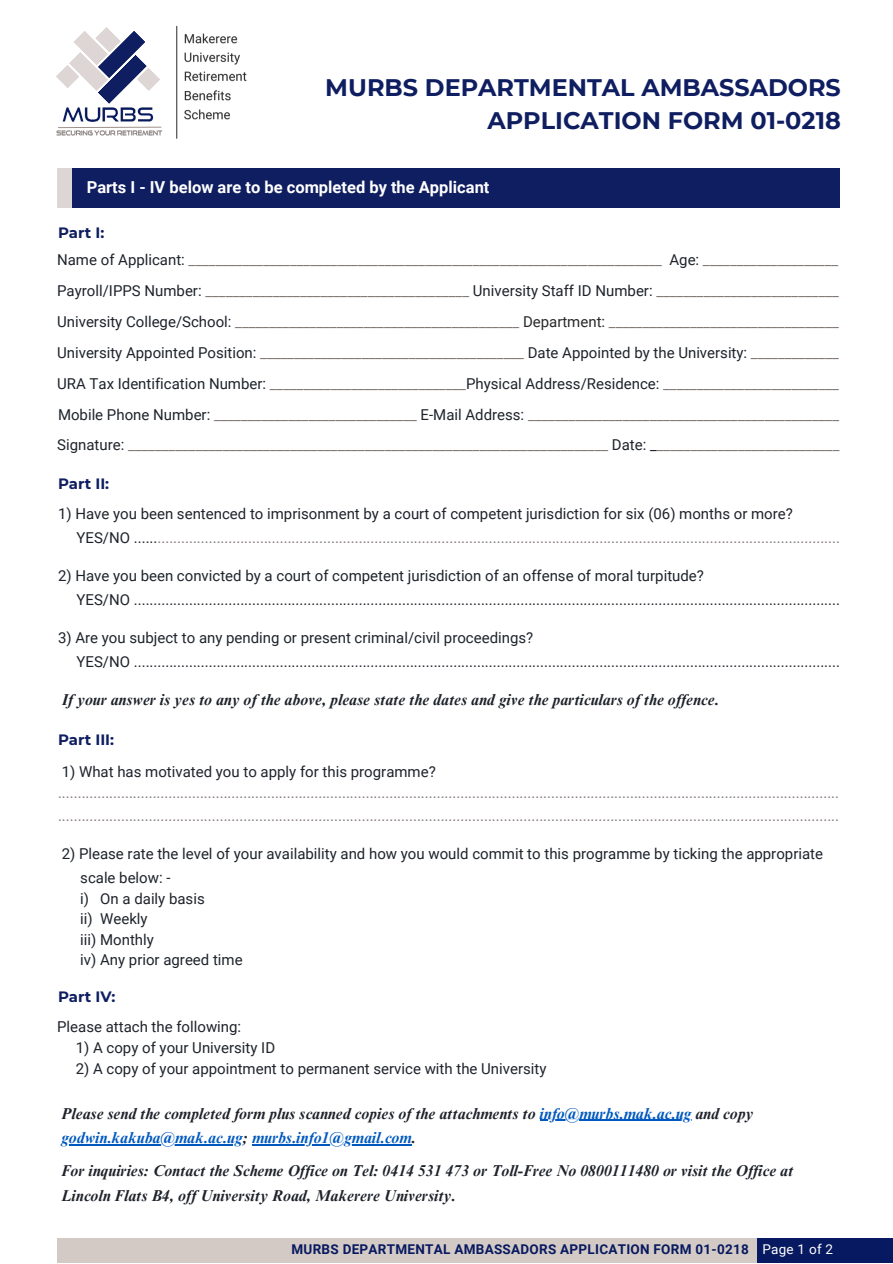
<style>
.page{position:relative;width:893px;height:1264px;background:#fff}
.page>*{position:absolute;margin:0;border:0;box-sizing:border-box;transform-origin:0 0}
.t1{font:700 23.85px/32.5px "Montserrat";color:#0f1e60;text-align:right}
.t2{font:700 16.5px "Roboto";color:#fff}
.t3{font:italic 700 15.75px "Times NRMT Pro";color:#1e232b}
.t4{font:italic 700 15.75px "Times NRMT Pro";color:#0159bf}
.t5{font:15px/21.3px "Roboto";color:#847a76}
.t6{font:15px "Roboto";color:#1e232b}
.t7{font:700 15px "Montserrat";color:#0f1e60}
.t8{font:700 13.5px "Roboto";letter-spacing:.02em;color:#071960}
.t9{font:13.5px "Roboto";letter-spacing:.02em;color:#fff}
.s1{color:#1e232b}
.s2{color:#292929}
.s3{color:#847a76}
.s4{color:#0159bf}
</style>
<div class="page">
<div style="left:57px;top:168px;width:39px;height:39px;background:#ddd6d4"></div>
<div style="left:72px;top:168px;width:768px;height:39px;background:#0f1e60"></div>
<svg style="left:56px;top:27px;width:104px;height:74px"></svg>
<img style="left:62px;top:101px;width:92px;height:21px">
<hr style="left:58px;top:127px;width:103px;height:1px;background:#9d908b">
<hr style="left:176px;top:26px;width:1px;height:112px;background:#292929">
<img style="left:184px;top:33px;width:63px;height:87px">
<img style="left:56px;top:130px;width:107px;height:6px">
<div style="left:757px;top:1237px;width:135px;height:24px;background:#071960"></div>
<div style="left:57px;top:1237px;width:700px;height:25px;background:#d4cac5"></div>
<hr style="left:539px;top:1119px;width:152px;height:1px;background:#0159bf">
<hr style="left:61px;top:1144px;width:182px;height:1px;background:#0159bf">
<hr style="left:252px;top:1144px;width:159px;height:1px;background:#0159bf">
<p class="t1" style="left:325px;top:71px;width:517px">MURBS DEPARTMENTAL AMBASSADORS<br>APPLICATION FORM 01-0218</p>
<p class="t2" style="left:87px;top:178px;width:404px">Parts I - IV below are to be completed by the Applicant</p>
<p class="t7" style="left:58px;top:224px;width:48px">Part I:</p>
<p class="t5" style="left:57px;top:249px;width:782px"><span class="s1">Name of Applicant:</span> ______________________________________________________________________ <span class="s1">Age:</span> ____________________</p>
<p class="t5" style="left:57px;top:280px;width:783px"><span class="s1">Payroll/IPPS Number:</span> _______________________________________ <span class="s1">University Staff ID Number:</span> ___________________________</p>
<p class="t5" style="left:57px;top:311px;width:783px"><span class="s1">University College/School:</span> __________________________________________ <span class="s2">Department:</span> __________________________________</p>
<p class="t6" style="left:57px;top:344px;width:783px">University Appointed Position: <span class="s3">_______________________________________</span> Date Appointed by the University: <span class="s3">_____________</span></p>
<p class="t5" style="left:57px;top:373px;width:783px"><span class="s1">URA Tax Identification Number:</span> _____________________________<span class="s1">Physical Address/Residence:</span> __________________________</p>
<p class="t5" style="left:58px;top:404px;width:782px"><span class="s1">Mobile Phone Number:</span> ______________________________ <span class="s1">E-Mail Address:</span> ______________________________________________</p>
<p class="t5" style="left:57px;top:434px;width:783px"><span class="s1">Signature:</span> _______________________________________________________________________ <span class="s1">Date: _</span>___________________________</p>
<p class="t7" style="left:58px;top:474px;width:53px">Part II:</p>
<p class="t6" style="left:58px;top:505px;width:736px">1) Have you been sentenced to imprisonment by a court of competent jurisdiction for six (06) months or more?</p>
<p class="t5" style="left:76px;top:527px;width:765px"><span class="s1">YES/NO ......</span>.............................................................................................................................................................................</p>
<p class="t6" style="left:58px;top:567px;width:647px">2) Have you been convicted by a court of competent jurisdiction of an offense of moral turpitude?</p>
<p class="t6" style="left:76px;top:591px;width:765px">YES/NO ...................................................................................................................................................................................</p>
<p class="t6" style="left:58px;top:629px;width:477px">3) Are you subject to any pending or present criminal/civil proceedings?</p>
<p class="t6" style="left:76px;top:653px;width:765px">YES/NO ...................................................................................................................................................................................</p>
<p class="t3" style="left:62px;top:693px;width:658px">If your answer is yes to any of the above, please state the dates and give the particulars of the offence.</p>
<p class="t7" style="left:58px;top:730px;width:58px">Part III:</p>
<p class="t5" style="left:58px;top:761px;width:782px"><span class="s1">1) What has motivated you to apply for this programme? </span>......................................................................................................................................................................................................</p>
<p class="t5" style="left:58px;top:805px;width:782px">......................................................................................................................................................................................................</p>
<p class="t6" style="left:62px;top:845px;width:762px">2) Please rate the level of your availability and how you would commit to this programme by ticking the appropriate</p>
<p class="t6" style="left:80px;top:868px;width:92px">scale below: -</p>
<p class="t6" style="left:80px;top:890px;width:126px">i) On a daily basis</p>
<p class="t6" style="left:80px;top:910px;width:69px">ii) Weekly</p>
<p class="t6" style="left:80px;top:930px;width:75px">iii) Monthly</p>
<p class="t6" style="left:80px;top:950px;width:164px">iv) Any prior agreed time</p>
<p class="t7" style="left:58px;top:987px;width:59px">Part IV:</p>
<p class="t6" style="left:57px;top:1017px;width:185px">Please attach the following:</p>
<p class="t6" style="left:76px;top:1039px;width:201px">1) A copy of your University ID</p>
<p class="t6" style="left:76px;top:1059px;width:472px">2) A copy of your appointment to permanent service with the University</p>
<p class="t3" style="left:61px;top:1107px;width:693px">Please send the completed form plus scanned copies of the attachments to <span class="s4">info@murbs.mak.ac.ug</span> and copy</p>
<p class="t4" style="left:61px;top:1132px;width:356px">godwin.kakuba@mak.ac.ug<span class="s1">;</span> murbs.info1@gmail.com<span class="s1">.</span></p>
<p class="t3" style="left:61px;top:1164px;width:733px">For inquiries: Contact the Scheme Of ice on Tel: 0414 531 473 or Toll-Free No 0800111480 or visit the Of ice at</p>
<p class="t3" style="left:61px;top:1189px;width:396px">Lincoln Flats B4, of University Road, Makerere University.</p>
<p class="t8" style="left:291px;top:1241px;width:459px">MURBS DEPARTMENTAL AMBASSADORS APPLICATION FORM 01-0218</p>
<p class="t9" style="left:762px;top:1241px;width:72px">Page 1 of 2</p>
</div>
